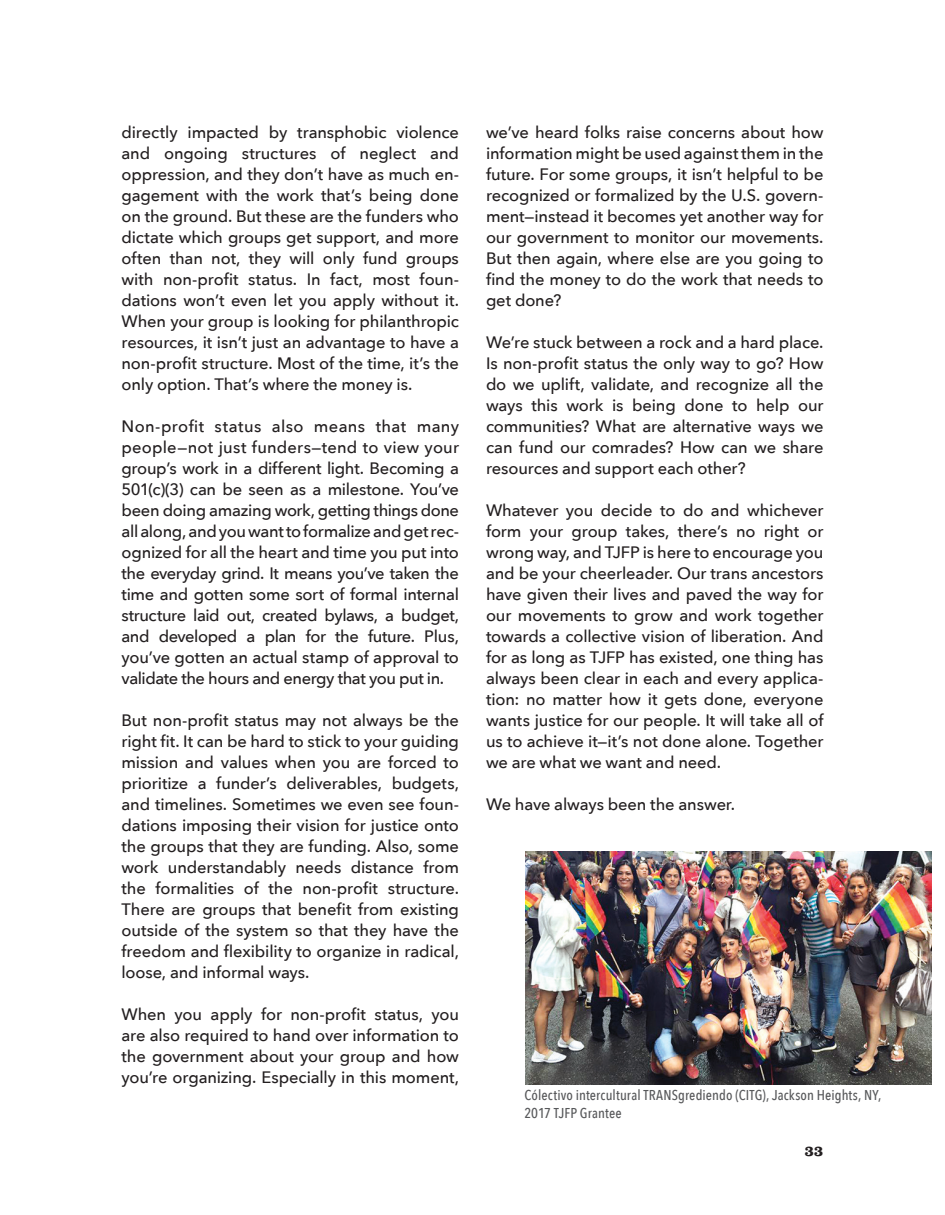
<style>
.page{position:relative;width:945px;height:1215px;background:#fff}
.page>*{position:absolute;margin:0;border:0;box-sizing:border-box;transform-origin:0 0}
.t1{font:500 16.5px/21px "Avenir Next";letter-spacing:-.01em;color:#231f20;text-align:justify}
.t2{font:700 15px "Clarendon BT";color:#231f20}
.t3{font:500 14.25px/17.1px "Avenir Next Condensed";letter-spacing:.01em;color:#57585a}
</style>
<div class="page">
<img style="left:526px;top:851px;width:406px;height:233px">
<p class="t1" style="left:122px;top:121px;width:339px">directly impacted by transphobic violence and ongoing structures of neglect and oppression, and they don’t have as much en&shy;gagement with the work that’s being done on the ground. But these are the funders who dictate which groups get support, and more often than not, they will only fund groups with non-profit status. In fact, most foun&shy;dations won’t even let you apply without it.<br>When your group is looking for philanthropic resources, it isn’t just an advantage to have a non-profit structure. Most of the time, it’s the only option. That’s where the money is.</p>
<p class="t1" style="left:122px;top:415px;width:339px">Non-profit status also means that many people—not just funders—tend to view your group’s work in a different light. Becoming a 501(c)(3) can be seen as a milestone. You’ve been doing amazing work, getting things done all along, and you want to formalize and get rec&shy;ognized for all the heart and time you put into the everyday grind. It means you’ve taken the time and gotten some sort of formal internal structure laid out, created bylaws, a budget, and developed a plan for the future. Plus, you’ve gotten an actual stamp of approval to validate the hours and energy that you put in.</p>
<p class="t1" style="left:122px;top:709px;width:339px">But non-profit status may not always be the right fit. It can be hard to stick to your guiding mission and values when you are forced to prioritize a funder’s deliverables, budgets, and timelines. Sometimes we even see foun&shy;dations imposing their vision for justice onto the groups that they are funding. Also, some work understandably needs distance from the formalities of the non-profit structure.<br>There are groups that benefit from existing outside of the system so that they have the freedom and flexibility to organize in radical, loose, and informal ways.</p>
<p class="t1" style="left:122px;top:1003px;width:339px">When you apply for non-profit status, you are also required to hand over information to the government about your group and how you’re organizing. Especially in this moment,</p>
<p class="t1" style="left:486px;top:121px;width:339px">we’ve heard folks raise concerns about how information might be used against them in the future. For some groups, it isn’t helpful to be recognized or formalized by the U.S. govern&shy;ment—instead it becomes yet another way for our government to monitor our movements.<br>But then again, where else are you going to find the money to do the work that needs to get done?</p>
<p class="t1" style="left:486px;top:331px;width:339px">We’re stuck between a rock and a hard place.<br>Is non-profit status the only way to go? How do we uplift, validate, and recognize all the ways this work is being done to help our communities? What are alternative ways we can fund our comrades? How can we share resources and support each other?</p>
<p class="t1" style="left:486px;top:499px;width:339px">Whatever you decide to do and whichever form your group takes, there’s no right or wrong way, and TJFP is here to encourage you and be your cheerleader. Our trans ancestors have given their lives and paved the way for our movements to grow and work together towards a collective vision of liberation. And for as long as TJFP has existed, one thing has always been clear in each and every applica&shy;tion: no matter how it gets done, everyone wants justice for our people. It will take all of us to achieve it—it’s not done alone. Together we are what we want and need.</p>
<p class="t1" style="left:486px;top:793px;width:251px">We have always been the answer.</p>
<p class="t3" style="left:524px;top:1087px;width:358px">Cólectivo intercultural TRANSgrediendo (CITG), Jackson Heights, NY,<br>2017 TJFP Grantee</p>
<p class="t2" style="left:804px;top:1142px;width:21px">33</p>
</div>
